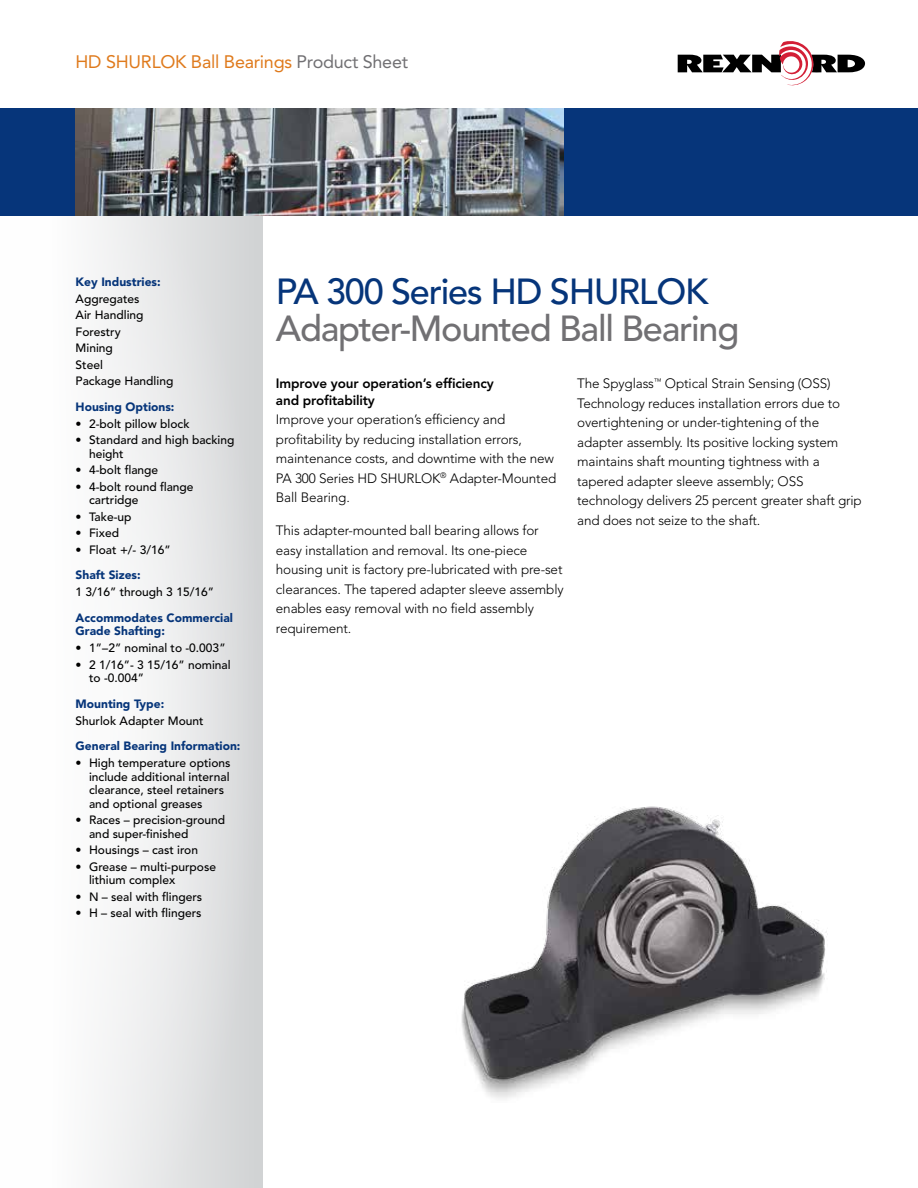
<style>
.page{position:relative;width:918px;height:1188px;background:#fff}
.page>*{position:absolute;margin:0;border:0;box-sizing:border-box;transform-origin:0 0}
.t1{font:500 36px "Avenir LT Std";letter-spacing:-.035em;color:#717073}
.t2{font:500 36px "Avenir LT Std";letter-spacing:-.035em;color:#06357a}
.t3{font:18px "Avenir LT Std";letter-spacing:-.015em;color:#df7a1c}
.t4{font:300 13.5px/19.5px "Avenir LT Std";letter-spacing:-.01em;color:#000}
.t5{font:800 13.5px/16.5px "Avenir LT Std";letter-spacing:-.01em;color:#000}
.t6{font:500 12px/13.5px "Avenir LT Std";color:#000}
.t7{font:900 12px/13.5px "Avenir LT Std";color:#06357a}
.s1{color:#717073}
</style>
<div class="page">
<div style="left:0;top:216px;width:263px;height:972px;background:linear-gradient(to right,#fff,#d7d9da)"></div>
<div style="left:0;top:108px;width:918px;height:108px;background:#06357a"></div>
<img style="left:461px;top:806px;width:366px;height:293px">
<img style="left:76px;top:108px;width:487px;height:108px">
<svg style="left:678px;top:41px;width:187px;height:45px"></svg>
<h2 class="t3" style="left:76px;top:51px;width:334px">HD SHURLOK Ball Bearings <span class="s1">Product Sheet</span></h2>
<p class="t7" style="left:76px;top:275px;width:87px">Key Industries:</p>
<p class="t6" style="left:76px;top:291px;width:99px;line-height:16.5px">Aggregates<br>Air Handling<br>Forestry<br>Mining<br>Steel<br>Package Handling</p>
<p class="t7" style="left:76px;top:400px;width:100px">Housing Options:</p>
<p class="t6" style="left:76px;top:417px;width:115px">• 2-bolt pillow block</p>
<p class="t6" style="left:89px;top:434px;width:147px;text-indent:-14px">• Standard and high backing height</p>
<p class="t6" style="left:76px;top:464px;width:84px">• 4-bolt flange</p>
<p class="t6" style="left:89px;top:480px;width:106px;text-indent:-14px">• 4-bolt round flange cartridge</p>
<p class="t6" style="left:76px;top:510px;width:57px">• Take-up</p>
<p class="t6" style="left:76px;top:527px;width:45px">• Fixed</p>
<p class="t6" style="left:76px;top:543px;width:97px">• Float +/- 3/16”</p>
<p class="t7" style="left:76px;top:568px;width:67px">Shaft Sizes:</p>
<p class="t6" style="left:76px;top:586px;width:140px">1 3/16” through 3 15/16”</p>
<p class="t7" style="left:76px;top:611px;width:159px">Accommodates Commercial<br>Grade Shafting:</p>
<p class="t6" style="left:76px;top:642px;width:151px">• 1”–2” nominal to -0.003”</p>
<p class="t6" style="left:89px;top:658px;width:143px;text-indent:-14px">• 2 1/16”- 3 15/16” nominal to -0.004”</p>
<p class="t7" style="left:76px;top:697px;width:90px">Mounting Type:</p>
<p class="t6" style="left:76px;top:714px;width:130px">Shurlok Adapter Mount</p>
<p class="t7" style="left:76px;top:739px;width:166px">General Bearing Information:</p>
<p class="t6" style="left:89px;top:757px;width:143px;text-indent:-14px">• High temperature options include additional internal clearance, steel retainers and optional greases</p>
<p class="t6" style="left:89px;top:814px;width:138px;text-indent:-14px">• Races – precision-ground and super-finished</p>
<p class="t6" style="left:76px;top:844px;width:124px">• Housings – cast iron</p>
<p class="t6" style="left:89px;top:860px;width:128px;text-indent:-14px">• Grease – multi-purpose lithium complex</p>
<p class="t6" style="left:76px;top:890px;width:128px">• N – seal with flingers</p>
<p class="t6" style="left:76px;top:907px;width:127px">• H – seal with flingers</p>
<h1 class="t2" style="left:276px;top:271px;width:434px">PA 300 Series HD SHURLOK</h1>
<h1 class="t1" style="left:276px;top:308px;width:465px">Adapter-Mounted Ball Bearing</h1>
<p class="t5" style="left:276px;top:375px;width:219px">Improve your operation’s efficiency and profitability</p>
<p class="t4" style="left:276px;top:410px;width:282px">Improve your operation’s efficiency and profitability by reducing installation errors, maintenance costs, and downtime with the new PA 300 Series HD SHURLOK<sup>®</sup> Adapter-Mounted Ball Bearing.</p>
<p class="t4" style="left:276px;top:521px;width:289px">This adapter-mounted ball bearing allows for easy installation and removal. Its one-piece housing unit is factory pre-lubricated with pre-set clearances. The tapered adapter sleeve assembly enables easy removal with no field assembly requirement.</p>
<p class="t4" style="left:577px;top:374px;width:286px">The Spyglass<sup>™</sup> Optical Strain Sensing (OSS)<br>Technology reduces installation errors due to overtightening or under-tightening of the adapter assembly. Its positive locking system maintains shaft mounting tightness with a tapered adapter sleeve assembly; OSS technology delivers 25 percent greater shaft grip and does not seize to the shaft.</p>
</div>
